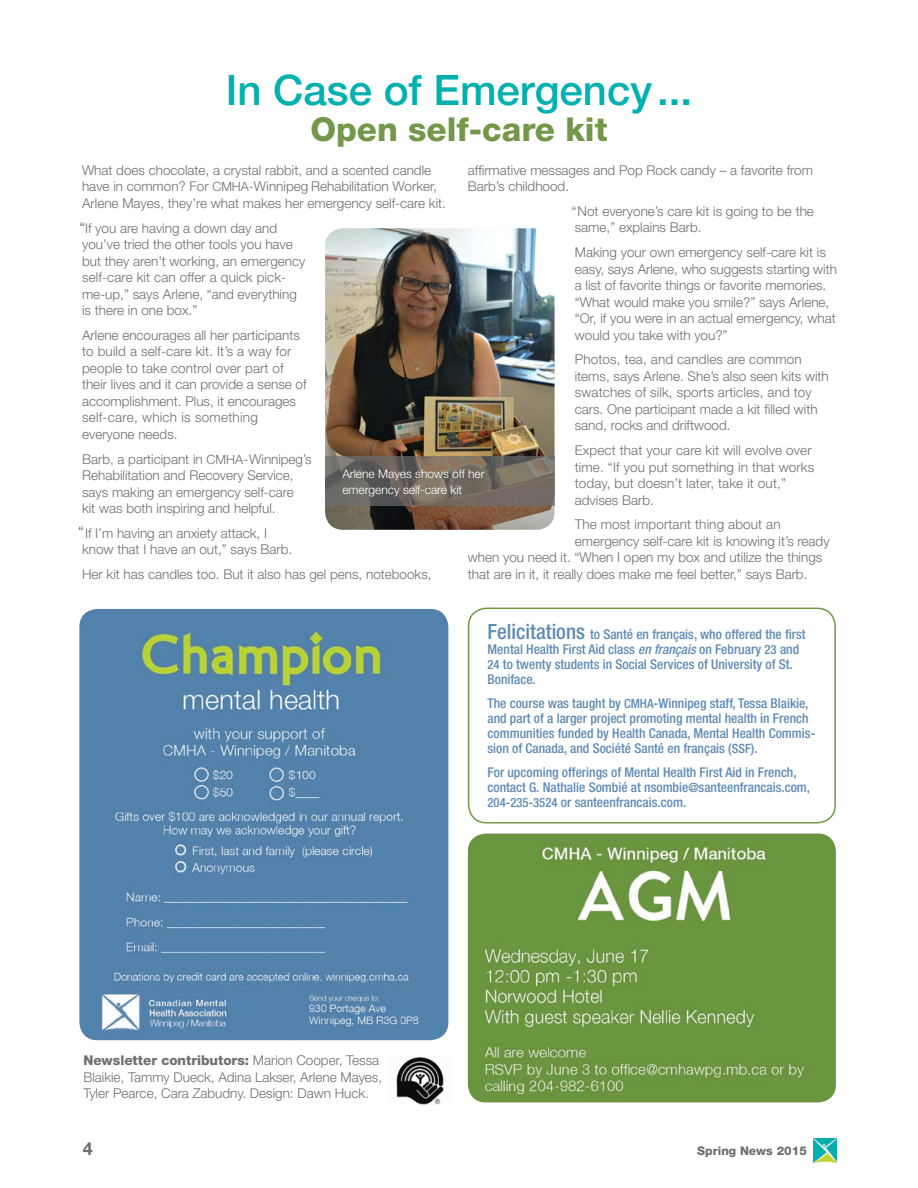
<style>
.page{position:relative;width:918px;height:1188px;background:#fff}
.page>*{position:absolute;margin:0;border:0;box-sizing:border-box;transform-origin:0 0}
.t1{font:500 42px "Helvetica Neue";color:#00b1b0}
.t2{font:800 33px "Helvetica Neue";color:#739849}
.t3{font:700 18px "Helvetica Neue";color:#6d6e71}
.t4{font:300 13.5px/16.5px "Helvetica Neue";color:#6d6e71}
.t5{font:500 condensed 13.5px/15px "Helvetica Neue";color:#5e8ab5}
.t6{font:13.5px "Helvetica Neue";color:#6d6e71}
.t7{font:300 12px/16.5px "Helvetica Neue";color:#fff}
.t8{font:800 12px "Helvetica Neue";color:#6d6e71}
.s1{font-size:12.75px}
.s2{font-weight:400}
.s3{font-weight:800}
.s4{font-size:21px}
.s5{font-style:italic}
</style>
<div class="page">
<div style="left:468px;top:608px;width:368px;height:215px;border:2px solid #739849;border-radius:18px"></div>
<img style="left:813px;top:1138px;width:24px;height:24px">
<img style="left:468px;top:834px;width:368px;height:268px">
<img style="left:79px;top:609px;width:369px;height:431px">
<img style="left:325px;top:228px;width:230px;height:302px">
<img style="left:396px;top:1057px;width:48px;height:47px">
<svg style="left:325px;top:456px;width:230px;height:50px;background:#6f6961"></svg>
<h1 class="t1" style="left:226px;top:65px;width:468px">In Case of Emergency ...</h1>
<h2 class="t2" style="left:310px;top:109px;width:299px">Open self-care kit</h2>
<p class="t4" style="left:468px;top:161px;width:347px">affirmative messages and Pop Rock candy – a favorite from<br>Barb’s childhood.</p>
<p class="t4" style="left:572px;top:202px;width:244px">“Not everyone’s care kit is going to be the same,” explains Barb.</p>
<p class="t4" style="left:575px;top:244px;width:264px">Making your own emergency self-care kit is easy, says Arlene, who suggests starting with a list of favorite things or favorite memories. “What would make you smile?” says Arlene, “Or, if you were in an actual emergency, what would you take with you?”</p>
<p class="t4" style="left:575px;top:351px;width:256px">Photos, tea, and candles are common items, says Arlene. She’s also seen kits with swatches of silk, sports articles, and toy cars. One participant made a kit filled with sand, rocks and driftwood.</p>
<p class="t4" style="left:575px;top:442px;width:241px">Expect that your care kit will evolve over time. “If you put something in that works today, but doesn’t later, take it out,” advises Barb.</p>
<p class="t4" style="left:575px;top:516px;width:207px">The most important thing about an</p>
<p class="t4" style="left:575px;top:532px;width:256px">emergency self-care kit is knowing it’s ready</p>
<p class="t4" style="left:468px;top:549px;width:356px">when you need it. “When I open my box and utilize the things</p>
<p class="t4" style="left:468px;top:565px;width:341px">that are in it, it really does make me feel better,” says Barb.</p>
<p class="t4" style="left:82px;top:161px;width:365px">What does chocolate, a crystal rabbit, and a scented candle have in common? For <span class="s1">CMHA</span>-Winnipeg Rehabilitation Worker,<br>Arlene Mayes, they’re what makes her emergency self-care kit.</p>
<p class="t4" style="left:79px;top:219px;width:228px"><span class="s2">“</span>If you are having a down day and you’ve tried the other tools you have but they aren’t working, an emergency self-care kit can offer a quick pick&shy;me-up,” says Arlene, “and everything is there in one box.”</p>
<p class="t4" style="left:82px;top:326px;width:226px">Arlene encourages all her participants to build a self-care kit. It’s a way for people to take control over part of their lives and it can provide a sense of accomplishment. Plus, it encourages self-care, which is something everyone needs.</p>
<p class="t4" style="left:82px;top:450px;width:231px">Barb, a participant in <span class="s1">CMHA</span> - Winnipeg’s Rehabilitation and Recovery Service, says making an emergency self-care<br>kit was both inspiring and helpful.</p>
<p class="t4" style="left:82px;top:524px;width:212px">If I’m having an anxiety attack, I know that I have an out,” says Barb.</p>
<p class="t4" style="left:82px;top:566px;width:351px">Her kit has candles too. But it also has gel pens, notebooks,</p>
<p class="t7" style="left:342px;top:465px;width:144px">Arlene Mayes shows off her emergency self-care kit</p>
<p class="t6" style="left:78px;top:523px;width:7px">“</p>
<p class="t4" style="left:83px;top:1052px;width:300px"><span class="s3">Newsletter contributors:</span> Marion Cooper, Tessa<br>Blaikie, Tammy Dueck, Adina Lakser, Arlene Mayes,<br>Tyler Pearce, Cara Zabudny. Design: Dawn Huck.</p>
<p class="t5" style="left:488px;top:627px;width:320px"><span class="s4">Felicitations</span> to Santé en français, who offered the first Mental Health First Aid class <span class="s5">en français</span> on February <span class="s1">23</span> and <span class="s1">24</span> to twenty students in Social Services of University of St.<br>Boniface.</p>
<p class="t5" style="left:488px;top:696px;width:329px">The course was taught by <span class="s1">CMHA</span>-Winnipeg staff, Tessa Blaikie, and part of a larger project promoting mental health in French communities funded by Health Canada, Mental Health Commis&shy;sion of Canada, and Société Santé en français (<span class="s1">SSF</span>).</p>
<p class="t5" style="left:488px;top:765px;width:324px">For upcoming offerings of Mental Health First Aid in French, contact G. Nathalie Sombié at nsombie<span class="s1">@</span>santeenfrancais.com,<br><span class="s1">204-235-3524</span> or santeenfrancais.com.</p>
<h3 class="t3" style="left:83px;top:1137px;width:12px">4</h3>
<p class="t8" style="left:697px;top:1144px;width:111px">Spring News 2015</p>
</div>
